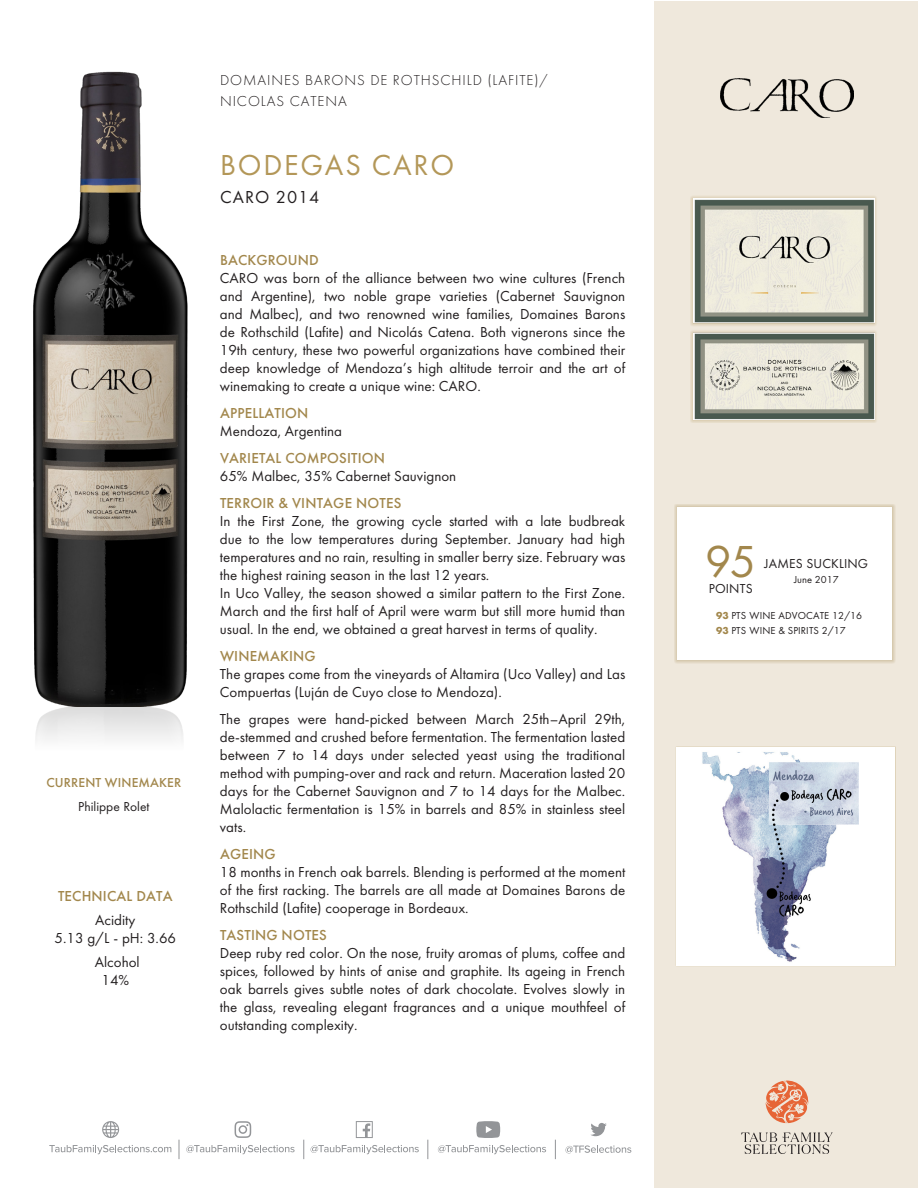
<style>
.page{position:relative;width:918px;height:1188px;background:#fff}
.page>*{position:absolute;margin:0;border:0;box-sizing:border-box;transform-origin:0 0}
.t1{font:46.5px "Futura PT";color:#a2874c}
.t2{font:30px "Futura PT";letter-spacing:.06em;color:#b39758}
.t3{font:18px "Futura PT";letter-spacing:.055em;color:#231f20}
.t4{font:15px/18px "Futura PT";color:#231f20;text-align:justify}
.t5{font:500 15px "Futura PT";letter-spacing:.01em;color:#a2874c}
.t6{font:300 15px/21px "Futura PT";letter-spacing:.06em;color:#231f20}
.t7{font:13.5px "Futura PT";letter-spacing:.01em;color:#231f20}
.t8{font:500 13.5px "Futura PT";letter-spacing:.01em;color:#a2874c}
.t9{font:10.5px "Futura PT";letter-spacing:.01em;color:#231f20}
.s1{font-weight:700;color:#a2874c}
</style>
<div class="page">
<div style="left:654px;top:1px;width:263px;height:1186px;background:#efe8dc"></div>
<div style="left:674px;top:504px;width:221px;height:160px;background:#ddd1ba"></div>
<div style="left:677px;top:507px;width:215px;height:153px;background:#fff"></div>
<img style="left:33px;top:71px;width:155px;height:627px">
<div style="left:690px;top:196px;width:187px;height:227px;background:#b39758;opacity:.65"></div>
<img style="left:694px;top:199px;width:180px;height:221px">
<img style="left:36px;top:698px;width:147px;height:42px">
<div style="left:675px;top:746px;width:221px;height:221px;background:#fff"></div>
<img style="left:702px;top:752px;width:157px;height:210px">
<img style="left:721px;top:78px;width:133px;height:40px">
<svg style="left:565px;top:1145px;width:66px;height:8px"></svg>
<svg style="left:49px;top:1145px;width:122px;height:9px"></svg>
<svg style="left:186px;top:1145px;width:109px;height:9px"></svg>
<svg style="left:311px;top:1145px;width:108px;height:9px"></svg>
<svg style="left:438px;top:1145px;width:108px;height:9px"></svg>
<svg style="left:555px;top:1140px;width:1px;height:19px"></svg>
<svg style="left:304px;top:1140px;width:1px;height:19px"></svg>
<svg style="left:179px;top:1140px;width:1px;height:19px"></svg>
<svg style="left:356px;top:1121px;width:17px;height:17px"></svg>
<svg style="left:235px;top:1121px;width:16px;height:17px"></svg>
<svg style="left:428px;top:1140px;width:1px;height:19px"></svg>
<svg style="left:591px;top:1123px;width:16px;height:13px"></svg>
<svg style="left:102px;top:1121px;width:17px;height:17px"></svg>
<svg style="left:476px;top:1121px;width:24px;height:17px"></svg>
<svg style="left:741px;top:1132px;width:92px;height:22px"></svg>
<svg style="left:766px;top:1081px;width:43px;height:42px"></svg>
<p class="t8" style="left:46px;top:774px;width:136px">CURRENT WINEMAKER</p>
<p class="t7" style="left:78px;top:798px;width:73px">Philippe Rolet</p>
<p class="t5" style="left:58px;top:887px;width:116px">TECHNICAL DATA</p>
<p class="t4" style="left:55px;top:911px;width:123px;text-align:center">Acidity<br>5.13 g/L - pH: 3.66</p>
<p class="t4" style="left:95px;top:953px;width:46px;text-align:center">Alcohol<br>14%</p>
<p class="t6" style="left:220px;top:69px;width:329px">DOMAINES BARONS DE ROTHSCHILD (LAFITE)/<br>NICOLAS CATENA</p>
<p class="t2" style="left:220px;top:147px;width:236px">BODEGAS CARO</p>
<p class="t3" style="left:220px;top:187px;width:101px">CARO 2014</p>
<p class="t5" style="left:220px;top:250px;width:100px">BACKGROUND</p>
<p class="t4" style="left:220px;top:268px;width:407px">CARO was born of the alliance between two wine cultures (French and Argentine), two noble grape varieties (Cabernet Sauvignon and Malbec), and two renowned wine families, Domaines Barons de Rothschild (Lafite) and Nicolás Catena. Both vignerons since the 19th century, these two powerful organizations have combined their deep knowledge of Mendoza’s high altitude terroir and the art of winemaking to create a unique wine: CARO.</p>
<p class="t5" style="left:220px;top:403px;width:90px">APPELLATION</p>
<p class="t4" style="left:220px;top:421px;width:124px">Mendoza, Argentina</p>
<p class="t5" style="left:220px;top:448px;width:167px">VARIETAL COMPOSITION</p>
<p class="t4" style="left:220px;top:466px;width:238px">65% Malbec, 35% Cabernet Sauvignon</p>
<p class="t5" style="left:220px;top:493px;width:183px">TERROIR &amp; VINTAGE NOTES</p>
<p class="t4" style="left:220px;top:511px;width:407px">In the First Zone, the growing cycle started with a late budbreak due to the low temperatures during September. January had high temperatures and no rain, resulting in smaller berry size. February was the highest raining season in the last 12 years.</p>
<p class="t4" style="left:220px;top:583px;width:407px">In Uco Valley, the season showed a similar pattern to the First Zone.<br>March and the first half of April were warm but still more humid than usual. In the end, we obtained a great harvest in terms of quality.</p>
<p class="t5" style="left:220px;top:646px;width:97px">WINEMAKING</p>
<p class="t4" style="left:220px;top:664px;width:407px">The grapes come from the vineyards of Altamira (Uco Valley) and Las<br>Compuertas (Luján de Cuyo close to Mendoza).</p>
<p class="t4" style="left:220px;top:709px;width:407px">The grapes were hand-picked between March 25th–April 29th, de-stemmed and crushed before fermentation. The fermentation lasted between 7 to 14 days under selected yeast using the traditional method with pumping-over and rack and return. Maceration lasted 20 days for the Cabernet Sauvignon and 7 to 14 days for the Malbec.<br>Malolactic fermentation is 15% in barrels and 85% in stainless steel vats.</p>
<p class="t5" style="left:220px;top:844px;width:57px">AGEING</p>
<p class="t4" style="left:220px;top:862px;width:407px">18 months in French oak barrels. Blending is performed at the moment of the first racking. The barrels are all made at Domaines Barons de Rothschild (Lafite) cooperage in Bordeaux.</p>
<p class="t5" style="left:220px;top:925px;width:108px">TASTING NOTES</p>
<p class="t4" style="left:220px;top:943px;width:407px">Deep ruby red color. On the nose, fruity aromas of plums, coffee and spices, followed by hints of anise and graphite. Its ageing in French oak barrels gives subtle notes of dark chocolate. Evolves slowly in the glass, revealing elegant fragrances and a unique mouthfeel of outstanding complexity.</p>
<p class="t1" style="left:705px;top:533px;width:52px">95</p>
<p class="t7" style="left:709px;top:581px;width:45px">POINTS</p>
<p class="t7" style="left:765px;top:555px;width:105px">JAMES SUCKLING</p>
<p class="t9" style="left:794px;top:573px;width:46px">June 2017</p>
<p class="t9" style="left:716px;top:609px;width:148px"><span class="s1">93</span> PTS WINE ADVOCATE 12/16</p>
<p class="t9" style="left:716px;top:624px;width:131px"><span class="s1">93</span> PTS WINE &amp; SPIRITS 2/17</p>
</div>
